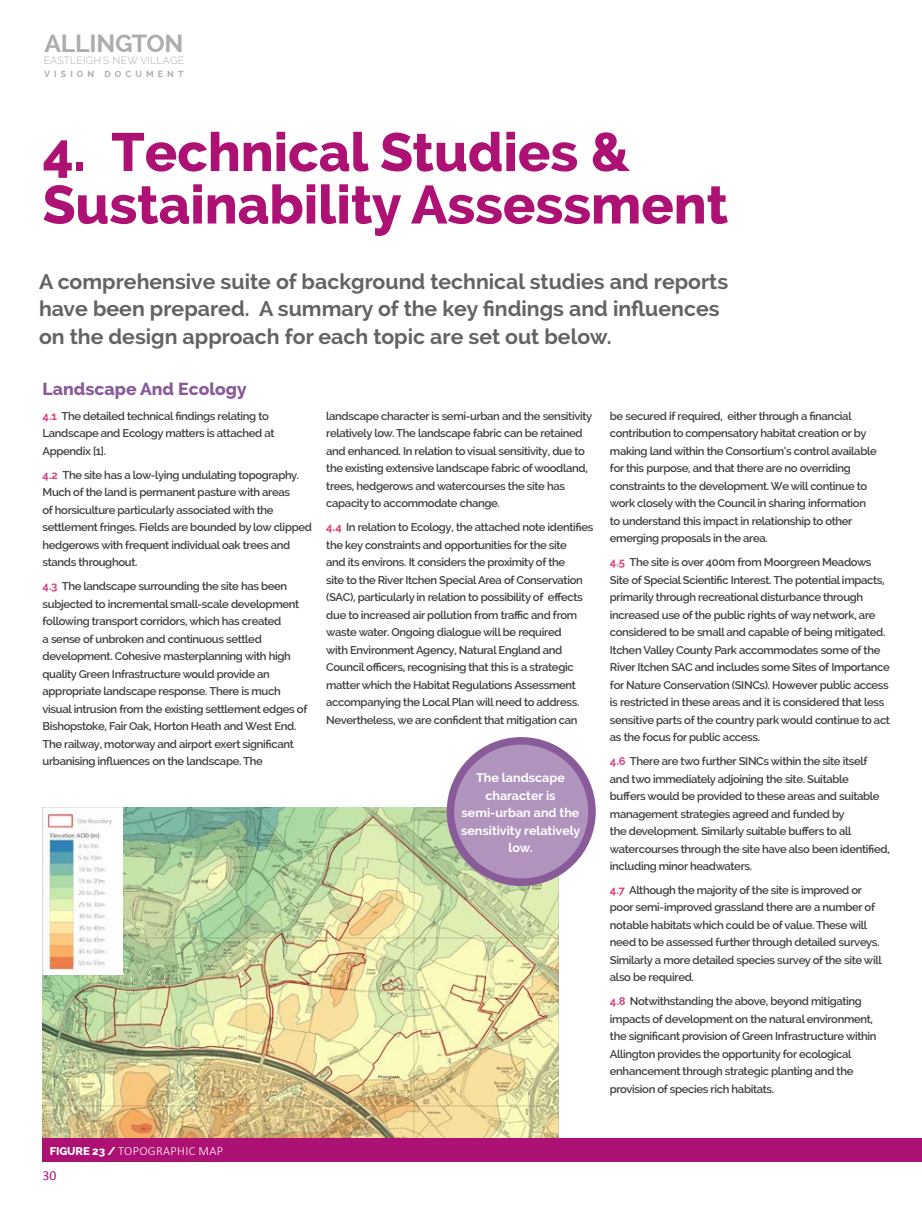
<style>
.page{position:relative;width:922px;height:1205px;background:#fff}
.page>*{position:absolute;margin:0;border:0;box-sizing:border-box;transform-origin:0 0}
.t1{font:800 53.75px/52.5px "Raleway";color:#ad1174}
.t2{font:700 24.75px "Raleway";letter-spacing:-.01em;color:#acadb1}
._26760_-_Intro_Para{font:700 21.25px/27.5px "Raleway";color:#636366}
._26760_-_Sub-Heading{font:800 17.5px "Raleway";color:#895c99}
.t3{font:13.75px "Calibri";color:#ad1174}
._26760_-_large_text{font:700 12.5px/17.5px "Raleway";color:#fff;text-align:center}
.t4{font:300 12.5px "Calibri";letter-spacing:.03em;color:#fff}
.t5{font:600 11.25px/17.5px "Raleway";letter-spacing:-.03em;color:#3e3e3f}
.t6{font:300 10.25px "Raleway";letter-spacing:.02em;color:#acadb1}
.t7{font:700 8.88px "Raleway";letter-spacing:.46em;color:#acadb1}
.s1{font-weight:700;color:#db3f81}
.s2{font-family:"Raleway";font-weight:800;font-size:11.25px}
</style>
<div class="page">
<img style="left:43px;top:808px;width:515px;height:330px">
<img style="left:43px;top:808px;width:79px;height:166px">
<div style="left:43px;top:1138px;width:878px;height:24px;background:#ad1174"></div>
<div style="left:450px;top:741px;width:142px;height:141px;background:#b194bd;border-radius:50%"></div>
<div style="left:446px;top:737px;width:149px;height:149px;border:8px solid #895c99;border-radius:50%"></div>
<h2 class="t2" style="left:44px;top:29px;width:140px">ALLINGTON</h2>
<p class="t6" style="left:44px;top:55px;width:142px">EASTLEIGH’S NEW VILLAGE</p>
<p class="t7" style="left:44px;top:68px;width:141px">VISION DOCUMENT</p>
<p class="t1" style="left:43px;top:126px;width:687px">4. Technical Studies &amp;<br>Sustainability Assessment</p>
<p class="_26760_-_Intro_Para" style="left:39px;top:268px;width:690px">A comprehensive suite of background technical studies and reports have been prepared. A summary of the key findings and influences on the design approach for each topic are set out below.</p>
<p class="_26760_-_Sub-Heading" style="left:43px;top:379px;width:205px">Landscape And Ecology</p>
<p class="t5" style="left:43px;top:407px;width:233px"><span class="s1">4.1</span> The detailed technical findings relating to<br>Landscape and Ecology matters is attached at<br>Appendix [1].</p>
<p class="t5" style="left:43px;top:466px;width:271px"><span class="s1">4.2</span> The site has a low-lying undulating topography.<br>Much of the land is permanent pasture with areas<br>of horsiculture particularly associated with the settlement fringes. Fields are bounded by low clipped hedgerows with frequent individual oak trees and stands throughout.</p>
<p class="t5" style="left:43px;top:577px;width:266px"><span class="s1">4.3</span> The landscape surrounding the site has been subjected to incremental small-scale development following transport corridors, which has created<br>a sense of unbroken and continuous settled development. Cohesive masterplanning with high quality Green Infrastructure would provide an appropriate landscape response. There is much visual intrusion from the existing settlement edges of Bishopstoke, Fair Oak, Horton Heath and West End.<br>The railway, motorway and airport exert significant urbanising influences on the landscape. The</p>
<p class="t5" style="left:326px;top:407px;width:267px">landscape character is semi-urban and the sensitivity relatively low. The landscape fabric can be retained and enhanced. In relation to visual sensitivity, due to the existing extensive landscape fabric of woodland, trees, hedgerows and watercourses the site has capacity to accommodate change.</p>
<p class="t5" style="left:326px;top:518px;width:268px"><span class="s1">4.4</span> In relation to Ecology, the attached note identifies the key constraints and opportunities for the site<br>and its environs. It considers the proximity of the<br>site to the River Itchen Special Area of Conservation (SAC), particularly in relation to possibility of effects due to increased air pollution from traffic and from waste water. Ongoing dialogue will be required<br>with Environment Agency, Natural England and Council officers, recognising that this is a strategic matter which the Habitat Regulations Assessment accompanying the Local Plan will need to address.<br>Nevertheless, we are confident that mitigation can</p>
<p class="_26760_-_large_text" style="left:461px;top:769px;width:121px">The landscape character is semi-urban and the sensitivity relatively low.</p>
<p class="t5" style="left:609px;top:407px;width:268px">be secured if required, either through a financial contribution to compensatory habitat creation or by making land within the Consortium’s control available for this purpose, and that there are no overriding constraints to the development. We will continue to work closely with the Council in sharing information to understand this impact in relationship to other emerging proposals in the area.</p>
<p class="t5" style="left:609px;top:553px;width:281px"><span class="s1">4.5</span> The site is over 400m from Moorgreen Meadows Site of Special Scientific Interest. The potential impacts, primarily through recreational disturbance through increased use of the public rights of way network, are considered to be small and capable of being mitigated.<br>Itchen Valley County Park accommodates some of the River Itchen SAC and includes some Sites of Importance for Nature Conservation (SINCs). However public access is restricted in these areas and it is considered that less sensitive parts of the country park would continue to act as the focus for public access.</p>
<p class="t5" style="left:609px;top:752px;width:281px"><span class="s1">4.6</span> There are two further SINCs within the site itself and two immediately adjoining the site. Suitable<br>buffers would be provided to these areas and suitable management strategies agreed and funded by<br>the development. Similarly suitable buffers to all watercourses through the site have also been identified, including minor headwaters.</p>
<p class="t5" style="left:609px;top:881px;width:273px"><span class="s1">4.7</span> Although the majority of the site is improved or poor semi-improved grassland there are a number of notable habitats which could be of value. These will need to be assessed further through detailed surveys.<br>Similarly a more detailed species survey of the site will also be required.</p>
<p class="t5" style="left:609px;top:992px;width:268px"><span class="s1">4.8</span> Notwithstanding the above, beyond mitigating impacts of development on the natural environment, the significant provision of Green Infrastructure within Allington provides the opportunity for ecological enhancement through strategic planting and the provision of species rich habitats.</p>
<p class="t4" style="left:50px;top:1143px;width:175px"><span class="s2">Figure 23 /</span> TOPOGRAPHIC MAP</p>
<p class="t3" style="left:43px;top:1167px;width:15px">30</p>
</div>
